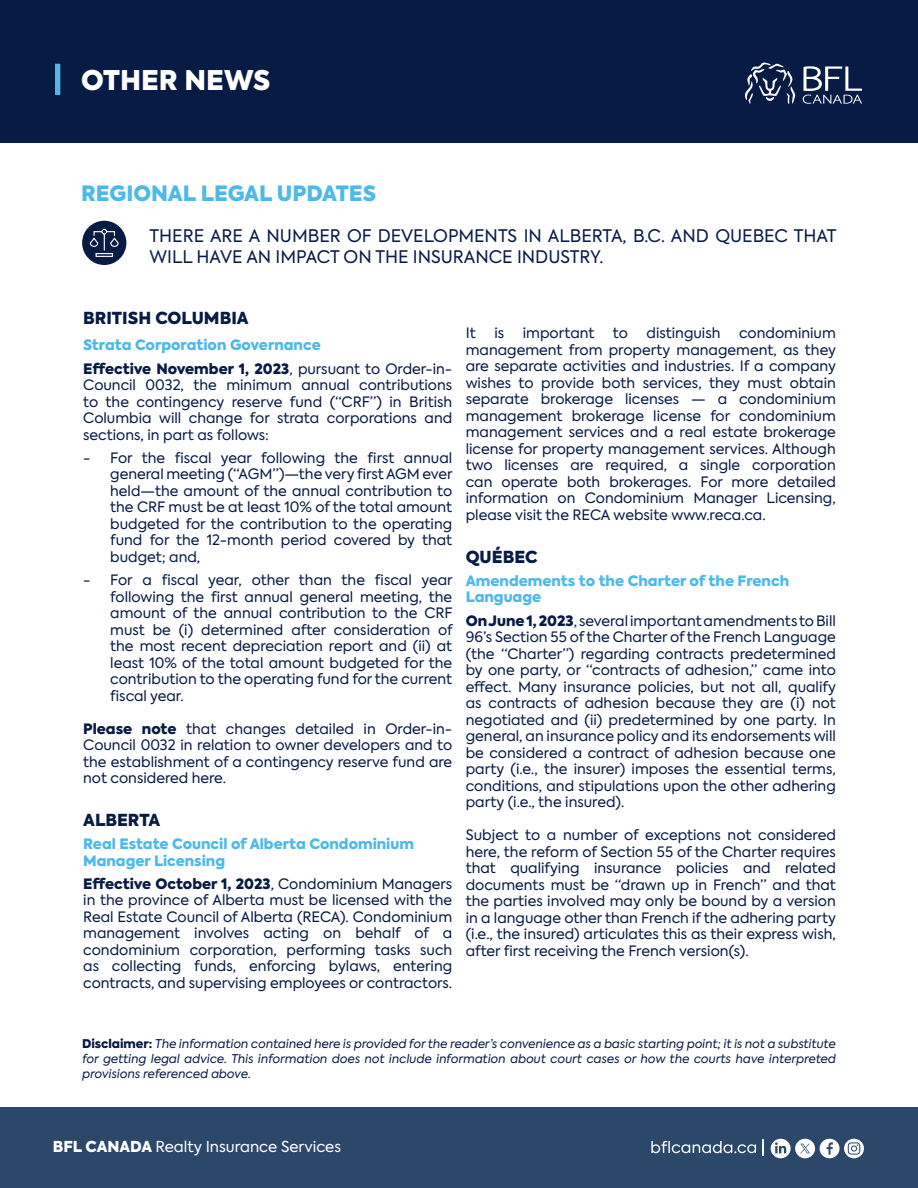
<style>
.page{position:relative;width:918px;height:1188px;background:#fff}
.page>*{position:absolute;margin:0;border:0;box-sizing:border-box;transform-origin:0 0}
.t1{font:900 27px "Axiforma";color:#fff}
.t2{font:900 21px "Axiforma";color:#4eb9e9}
.t3{font:17.25px/21px "Axiforma";color:#071b44}
.t4{font:900 16.5px "Axiforma";color:#071b44}
.contact_us{font:15px "Axiforma";color:#fff}
.t5{font:14.25px/16.5px "Axiforma";color:#071b44;text-align:justify}
.t6{font:900 14.25px/16.5px "Axiforma";color:#4eb9e9}
.t7{font:italic 12px/15px "Axiforma";color:#071b44;text-align:justify}
.s1{font-weight:900}
.s2{font-weight:900;font-style:normal}
</style>
<div class="page">
<div style="left:0;top:0;width:918px;height:143px;background:#071b44"></div>
<svg style="left:745px;top:63px;width:50px;height:41px"></svg>
<svg style="left:803px;top:66px;width:59px;height:38px"></svg>
<svg style="left:55px;top:64px;width:5px;height:31px"></svg>
<div style="left:0;top:1107px;width:918px;height:81px;background:#2b4769"></div>
<svg style="left:651px;top:1141px;width:105px;height:12px"></svg>
<svg style="left:763px;top:1140px;width:1px;height:16px"></svg>
<svg style="left:771px;top:1139px;width:93px;height:19px"></svg>
<div style="left:82px;top:221px;width:44px;height:44px;background:#071b44;border-radius:50%"></div>
<svg style="left:89px;top:228px;width:30px;height:29px"></svg>
<p class="t1" style="left:81px;top:61px;width:191px">OTHER NEWS</p>
<p class="t2" style="left:81px;top:179px;width:297px">REGIONAL LEGAL UPDATES</p>
<p class="t3" style="left:150px;top:226px;width:688px">THERE ARE A NUMBER OF DEVELOPMENTS IN ALBERTA, B.C. AND QUEBEC THAT<br>WILL HAVE AN IMPACT ON THE INSURANCE INDUSTRY.</p>
<p class="t4" style="left:83px;top:306px;width:167px">BRITISH COLUMBIA</p>
<p class="t6" style="left:83px;top:337px;width:239px">Strata Corporation Governance</p>
<p class="t5" style="left:83px;top:360px;width:371px"><span class="s1">Effective November 1, 2023</span>, pursuant to Order-in-Council 0032, the minimum annual contributions to the contingency reserve fund (“CRF”) in British Columbia will change for strata corporations and sections, in part as follows:</p>
<p class="t5" style="left:110px;top:450px;width:344px;text-indent:-27px">- For the fiscal year following the first annual general meeting (“AGM”)—the very first AGM ever held—the amount of the annual contribution to the CRF must be at least 10% of the total amount budgeted for the contribution to the operating fund for the 12-month period covered by that budget; and,</p>
<p class="t5" style="left:110px;top:572px;width:344px;text-indent:-27px">- For a fiscal year, other than the fiscal year following the first annual general meeting, the amount of the annual contribution to the CRF must be (i) determined after consideration of the most recent depreciation report and (ii) at least 10% of the total amount budgeted for the contribution to the operating fund for the current fiscal year.</p>
<p class="t5" style="left:83px;top:720px;width:371px"><span class="s1">Please note</span> that changes detailed in Order-in-Council 0032 in relation to owner developers and to the establishment of a contingency reserve fund are not considered here.</p>
<p class="t4" style="left:83px;top:808px;width:79px">ALBERTA</p>
<p class="t6" style="left:83px;top:836px;width:332px">Real Estate Council of Alberta Condominium<br>Manager Licensing</p>
<p class="t5" style="left:83px;top:876px;width:371px"><span class="s1">Effective October 1, 2023</span>, Condominium Managers in the province of Alberta must be licensed with the Real Estate Council of Alberta (RECA). Condominium management involves acting on behalf of a condominium corporation, performing tasks such as collecting funds, enforcing bylaws, entering contracts, and supervising employees or contractors.</p>
<p class="t5" style="left:466px;top:325px;width:372px;text-indent:273px">condominium management from property management, as they are separate activities and industries. If a company wishes to provide both services, they must obtain separate brokerage licenses — a condominium management brokerage license for condominium management services and a real estate brokerage license for property management services. Although two licenses are required, a single corporation can operate both brokerages. For more detailed information on Condominium Manager Licensing, please visit the RECA website www.reca.ca.</p>
<p class="t4" style="left:466px;top:545px;width:73px">QUÉBEC</p>
<p class="t6" style="left:466px;top:573px;width:325px">Amendements to the Charter of the French<br>Language</p>
<p class="t5" style="left:466px;top:613px;width:372px"><span class="s1">On June 1, 2023</span>, several important amendments to Bill 96’s Section 55 of the Charter of the French Language (the “Charter”) regarding contracts predetermined by one party, or “contracts of adhesion,” came into effect. Many insurance policies, but not all, qualify as contracts of adhesion because they are (i) not negotiated and (ii) predetermined by one party. In general, an insurance policy and its endorsements will be considered a contract of adhesion because one party (i.e., the insurer) imposes the essential terms, conditions, and stipulations upon the other adhering party (i.e., the insured).</p>
<p class="t5" style="left:466px;top:827px;width:372px">Subject to a number of exceptions not considered here, the reform of Section 55 of the Charter requires that qualifying insurance policies and related documents must be “drawn up in French” and that the parties involved may only be bound by a version in a language other than French if the adhering party (i.e., the insured) articulates this as their express wish, after first receiving the French version(s).</p>
<p class="t5" style="left:466px;top:325px;width:12px">It</p>
<p class="t5" style="left:494px;top:325px;width:11px">is</p>
<p class="t5" style="left:523px;top:325px;width:73px">important</p>
<p class="t5" style="left:613px;top:325px;width:17px">to</p>
<p class="t5" style="left:647px;top:325px;width:75px">distinguish</p>
<p class="t7" style="left:82px;top:1036px;width:755px"><span class="s2">Disclaimer:</span> The information contained here is provided for the reader’s convenience as a basic starting point; it is not a substitute for getting legal advice. This information does not include information about court cases or how the courts have interpreted provisions referenced above.</p>
<p class="contact_us" style="left:53px;top:1137px;width:290px"><span class="s1">BFL CANADA</span> Realty Insurance Services</p>
</div>
